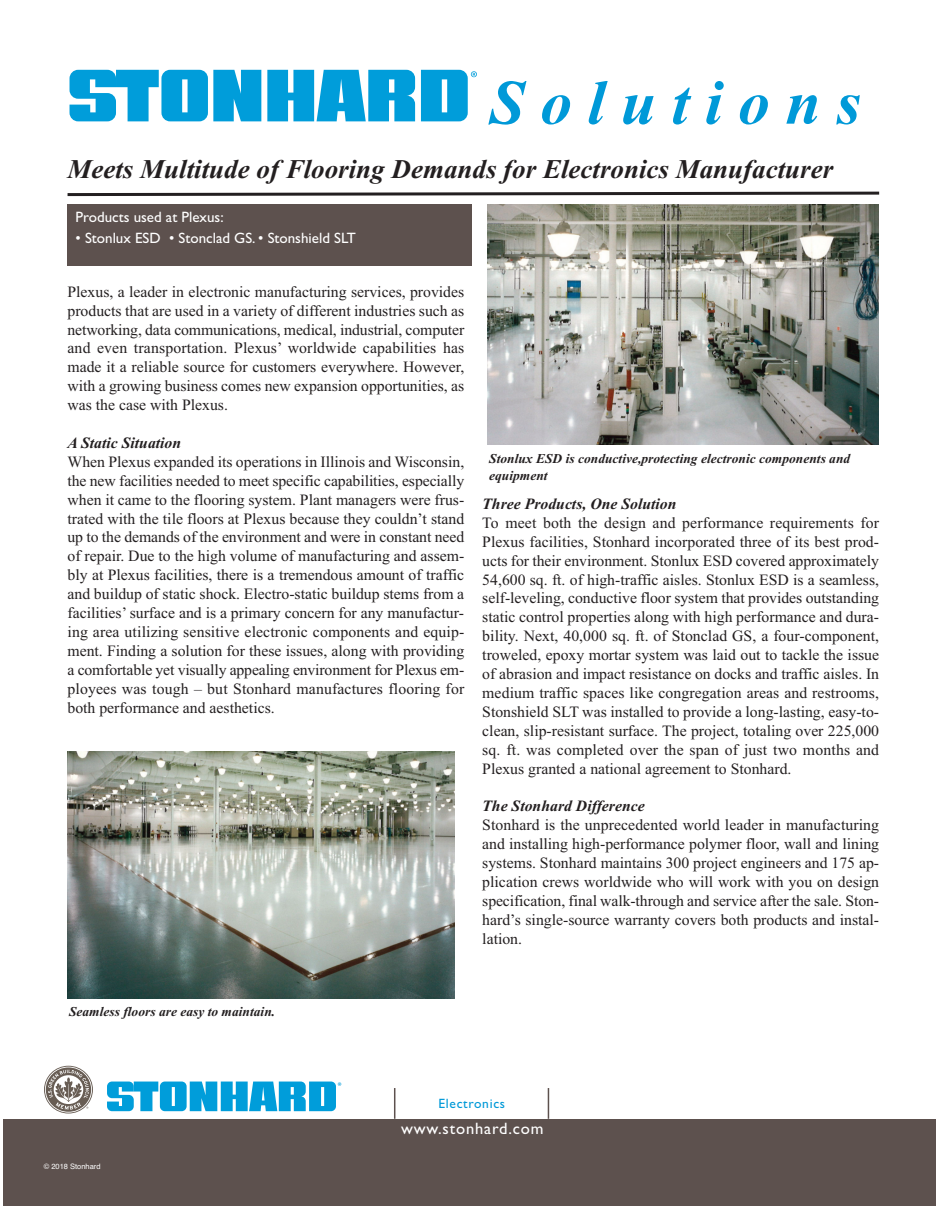
<style>
.page{position:relative;width:945px;height:1215px;background:#fff}
.page>*{position:absolute;margin:0;border:0;box-sizing:border-box;transform-origin:0 0}
.t1{font:italic 700 63px "Times New Roman";letter-spacing:.25em;color:#0099d8}
.t2{font:italic 700 27px "Times New Roman";color:#231f20}
.t3{font:16.5px "Gill Sans";letter-spacing:.05em;color:#fff}
.t4{font:15.75px/18.9px "Times New Roman";color:#231f20;text-align:justify}
.t5{font:italic 700 15.75px "Times New Roman";color:#231f20}
.t6{font:15px "Gill Sans";color:#fff}
.t7{font:italic 700 13.5px/16.2px "Times New Roman";color:#231f20}
.t8{font:13.5px "Gill Sans";letter-spacing:.05em;color:#0099d8}
.t9{font:7.5px "Helvetica";color:#fff}
</style>
<div class="page">
<svg style="left:267px;top:70px;width:148px;height:51px;background:#29ace0"></svg>
<svg style="left:70px;top:70px;width:191px;height:51px"></svg>
<svg style="left:421px;top:70px;width:56px;height:51px"></svg>
<svg style="left:67px;top:191px;width:813px;height:6px"></svg>
<div style="left:68px;top:204px;width:404px;height:62px;background:#5d514e"></div>
<img style="left:487px;top:205px;width:392px;height:240px">
<div style="left:3px;top:1119px;width:933px;height:87px;background:#5d514e"></div>
<svg style="left:107px;top:1082px;width:234px;height:29px"></svg>
<hr style="left:394px;top:1088px;width:1px;height:31px;background:#5d514e">
<hr style="left:548px;top:1088px;width:1px;height:31px;background:#5d514e">
<svg style="left:44px;top:1066px;width:49px;height:48px"></svg>
<img style="left:68px;top:751px;width:386px;height:247px">
<h1 class="t1" style="left:490px;top:65px;width:373px">Solutions</h1>
<h2 class="t2" style="left:68px;top:152px;width:767px">Meets Multitude of Flooring Demands for Electronics Manufacturer</h2>
<p class="t6" style="left:76px;top:208px;width:150px">Products used at Plexus:</p>
<p class="t6" style="left:76px;top:229px;width:282px">• Stonlux ESD • Stonclad GS. • Stonshield SLT</p>
<p class="t4" style="left:67px;top:282px;width:398px">Plexus, a leader in electronic manufacturing services, provides products that are used in a variety of different industries such as networking, data communications, medical, industrial, computer and even transportation. Plexus’ worldwide capabilities has made it a reliable source for customers everywhere. However, with a growing business comes new expansion opportunities, as was the case with Plexus.</p>
<p class="t5" style="left:67px;top:433px;width:115px">A Static Situation</p>
<p class="t4" style="left:67px;top:452px;width:398px">When Plexus expanded its operations in Illinois and Wisconsin, the new facilities needed to meet specific capabilities, especially when it came to the flooring system. Plant managers were frus&shy;trated with the tile floors at Plexus because they couldn’t stand up to the demands of the environment and were in constant need of repair. Due to the high volume of manufacturing and assem&shy;bly at Plexus facilities, there is a tremendous amount of traffic and buildup of static shock. Electro-static buildup stems from a facilities’ surface and is a primary concern for any manufactur&shy;ing area utilizing sensitive electronic components and equip&shy;ment. Finding a solution for these issues, along with providing a comfortable yet visually appealing environment for Plexus em&shy;ployees was tough – but Stonhard manufactures flooring for both performance and aesthetics.</p>
<p class="t7" style="left:489px;top:451px;width:363px">Stonlux ESD is conductive,protecting electronic components and equipment</p>
<p class="t5" style="left:482px;top:494px;width:196px">Three Products, One Solution</p>
<p class="t4" style="left:482px;top:513px;width:398px">To meet both the design and performance requirements for Plexus facilities, Stonhard incorporated three of its best prod&shy;ucts for their environment. Stonlux ESD covered approximately 54,600 sq. ft. of high-traffic aisles. Stonlux ESD is a seamless, self-leveling, conductive floor system that provides outstanding static control properties along with high performance and dura&shy;bility. Next, 40,000 sq. ft. of Stonclad GS, a four-component, troweled, epoxy mortar system was laid out to tackle the issue of abrasion and impact resistance on docks and traffic aisles. In medium traffic spaces like congregation areas and restrooms, Stonshield SLT was installed to provide a long-lasting, easy-to&shy;clean, slip-resistant surface. The project, totaling over 225,000 sq. ft. was completed over the span of just two months and Plexus granted a national agreement to Stonhard.</p>
<p class="t5" style="left:482px;top:796px;width:164px">The Stonhard Difference</p>
<p class="t4" style="left:482px;top:815px;width:398px">Stonhard is the unprecedented world leader in manufacturing and installing high-performance polymer floor, wall and lining systems. Stonhard maintains 300 project engineers and 175 ap&shy;plication crews worldwide who will work with you on design specification, final walk-through and service after the sale. Ston&shy;hard’s single-source warranty covers both products and instal&shy;lation.</p>
<p class="t7" style="left:69px;top:1003px;width:208px">Seamless floors are easy to maintain.</p>
<p class="t9" style="left:44px;top:1162px;width:58px">© 2018 Stonhard</p>
<p class="t8" style="left:439px;top:1095px;width:68px">Electronics</p>
<p class="t3" style="left:401px;top:1119px;width:144px">www.stonhard.com</p>
</div>
